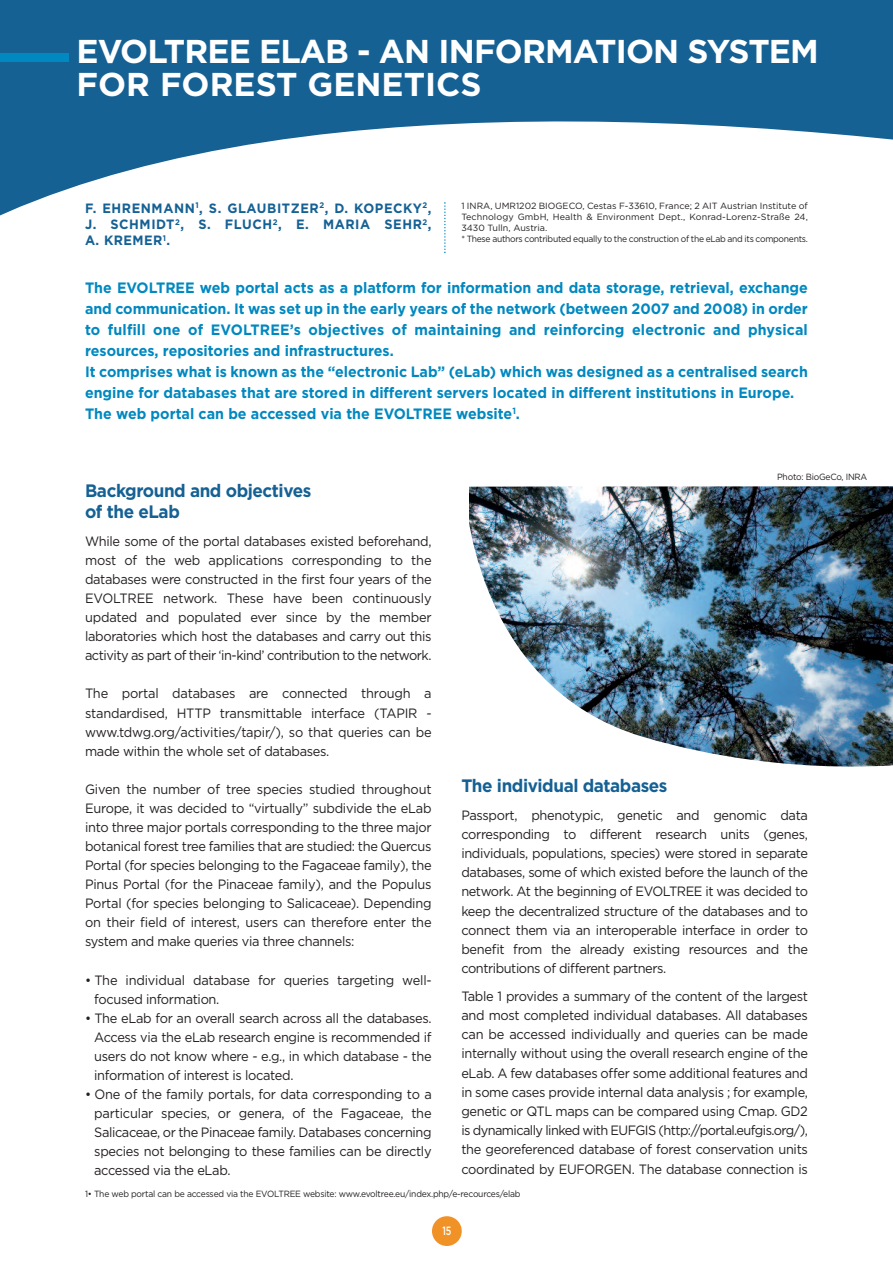
<style>
.page{position:relative;width:893px;height:1263px;background:#fff}
.page>*{position:absolute;margin:0;border:0;box-sizing:border-box;transform-origin:0 0}
.t1{font:700 33px/33px "Gotham";letter-spacing:-.025em;color:#fff}
.t2{font:700 18px/21.1px "Gotham";letter-spacing:-.025em;color:#156194;scale:.95 1}
.t3{font:700 15px/21px "Gotham";color:#0088c0;scale:.95 1}
.t4{font:13.5px/19px "Gotham";letter-spacing:-.025em;color:#231f20;text-align:justify;scale:.95 1}
.t5{font:700 13.5px/16.2px "Gotham";letter-spacing:.045em;color:#156194;text-align:justify;scale:.95 1}
.t6{font:500 12px "Gotham";color:#fff;scale:.75 1}
.t7{font:9px/10.8px "Gotham";color:#231f20}
.t8{font:9px "Gotham";letter-spacing:-.025em;color:#231f20;scale:.95 1}
</style>
<div class="page">
<svg style="left:0;top:0;width:893px;height:216px;fill:#156194"></svg>
<div style="left:432px;top:1216px;width:30px;height:30px;background:#f09226;border-radius:50%"></div>
<div style="left:1px;top:53px;width:68px;height:9px;background:#0088c0"></div>
<svg style="left:444px;top:202px;width:2px;height:51px"></svg>
<img style="left:470px;top:486px;width:423px;height:281px">
<h1 class="t1" style="left:77px;top:37px;width:744px">EVOLTREE ELAB - AN INFORMATION SYSTEM<br>FOR FOREST GENETICS</h1>
<p class="t5" style="left:85px;top:201px;width:366px">F. EHRENMANN<sup>1</sup>, S. GLAUBITZER<sup>2</sup>, D. KOPECKY<sup>2</sup>, J. SCHMIDT<sup>2</sup>, S. FLUCH<sup>2</sup>, E. MARIA SEHR<sup>2</sup>, A. KREMER<sup>1</sup>.</p>
<p class="t7" style="left:461px;top:201px;width:348px">1 INRA, UMR1202 BIOGECO, Cestas F-33610, France; 2 AIT Austrian Institute of Technology GmbH, Health &amp; Environment Dept., Konrad-Lorenz-Straße 24, 3430 Tulln, Austria.<br>* These authors contributed equally to the construction of the eLab and its components.</p>
<p class="t3" style="left:85px;top:279px;width:762px">The EVOLTREE web portal acts as a platform for information and data storage, retrieval, exchange and communication. It was set up in the early years of the network (between 2007 and 2008) in order to fulfill one of EVOLTREE’s objectives of maintaining and reinforcing electronic and physical resources, repositories and infrastructures.<br>It comprises what is known as the “electronic Lab” (eLab) which was designed as a centralised search engine for databases that are stored in different servers located in different institutions in Europe.<br>The web portal can be accessed via the EVOLTREE website<sup>1</sup>.</p>
<h2 class="t2" style="left:85px;top:482px;width:240px">Background and objectives of the eLab</h2>
<p class="t4" style="left:85px;top:533px;width:366px">While some of the portal databases existed beforehand, most of the web applications corresponding to the databases were constructed in the first four years of the EVOLTREE network. These have been continuously updated and populated ever since by the member laboratories which host the databases and carry out this activity as part of their ‘in-kind’ contribution to the network.</p>
<p class="t4" style="left:85px;top:685px;width:366px">The portal databases are connected through a standardised, HTTP transmittable interface (TAPIR - www.tdwg.org/activities/tapir/), so that queries can be made within the whole set of databases.</p>
<p class="t4" style="left:85px;top:781px;width:366px">Given the number of tree species studied throughout Europe, it was decided to “virtually” subdivide the eLab into three major portals corresponding to the three major botanical forest tree families that are studied: the Quercus Portal (for species belonging to the Fagaceae family), the Pinus Portal (for the Pinaceae family), and the Populus Portal (for species belonging to Salicaceae). Depending on their field of interest, users can therefore enter the system and make queries via three channels:</p>
<p class="t4" style="left:94px;top:971px;width:357px;text-indent:-9px">• The individual database for queries targeting well&shy;focused information.</p>
<p class="t4" style="left:94px;top:1009px;width:357px;text-indent:-9px">• The eLab for an overall search across all the databases.<br>Access via the eLab research engine is recommended if users do not know where - e.g., in which database - the information of interest is located.</p>
<p class="t4" style="left:94px;top:1086px;width:357px;text-indent:-9px">• One of the family portals, for data corresponding to a particular species, or genera, of the Fagaceae, the Salicaceae, or the Pinaceae family. Databases concerning species not belonging to these families can be directly accessed via the eLab.</p>
<p class="t8" style="left:777px;top:474px;width:96px">Photo: BioGeCo, INRA</p>
<h2 class="t2" style="left:461px;top:776px;width:218px">The individual databases</h2>
<p class="t4" style="left:461px;top:806px;width:366px">Passport, phenotypic, genetic and genomic data corresponding to different research units (genes, individuals, populations, species) were stored in separate databases, some of which existed before the launch of the network. At the beginning of EVOLTREE it was decided to keep the decentralized structure of the databases and to connect them via an interoperable interface in order to benefit from the already existing resources and the contributions of different partners.</p>
<p class="t4" style="left:461px;top:987px;width:366px">Table 1 provides a summary of the content of the largest and most completed individual databases. All databases can be accessed individually and queries can be made internally without using the overall research engine of the eLab. A few databases offer some additional features and in some cases provide internal data analysis ; for example, genetic or QTL maps can be compared using Cmap. GD2 is dynamically linked with EUFGIS (http://portal.eufgis.org/), the georeferenced database of forest conservation units coordinated by EUFORGEN. The database connection is</p>
<p class="t8" style="left:85px;top:1190px;width:460px">1• The web portal can be accessed via the EVOLTREE website: www.evoltree.eu/index.php/e-recources/elab</p>
<p class="t6" style="left:442px;top:1226px;width:14px">15</p>
</div>
